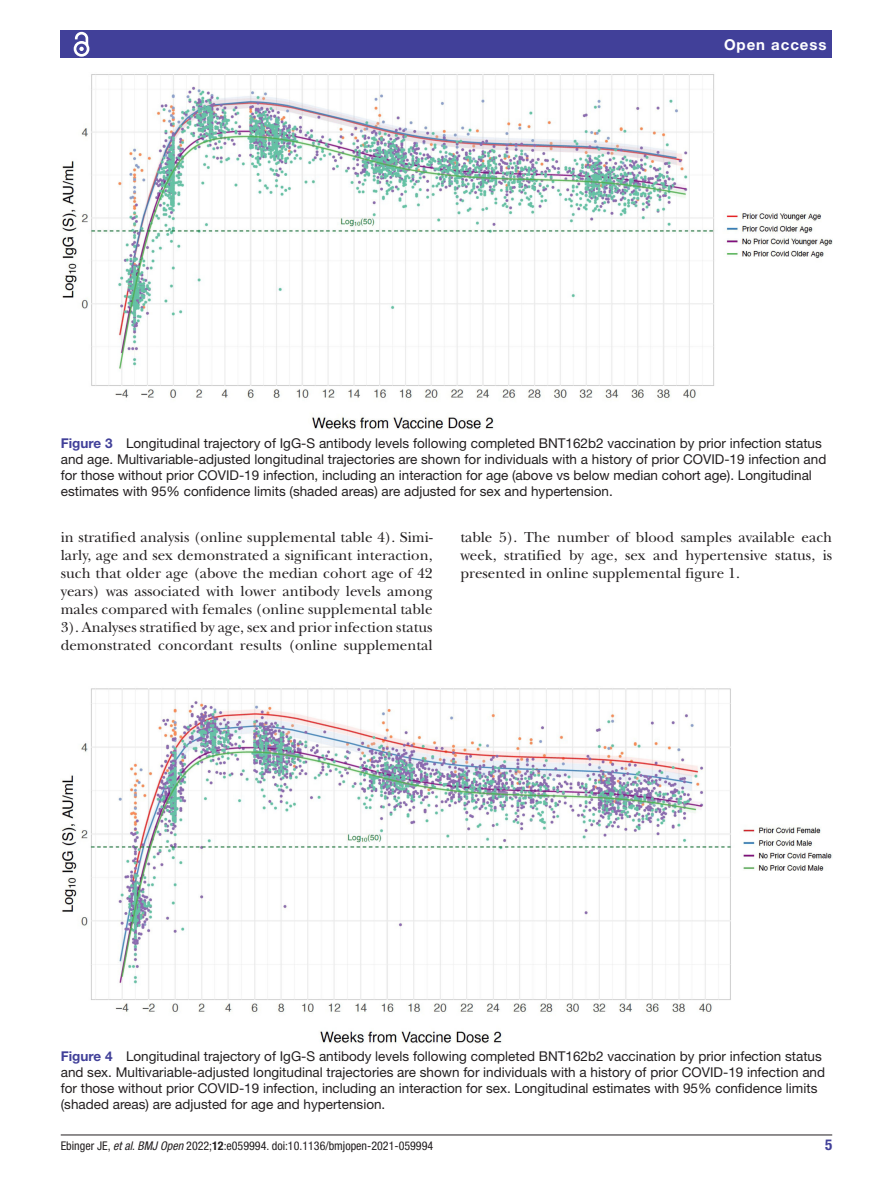
<style>
.page{position:relative;width:893px;height:1191px;background:#fff}
.page>*{position:absolute;margin:0;border:0;box-sizing:border-box;transform-origin:0 0}
.t1{font:15px/18px "New Baskerville";color:#231f20;text-align:justify}
.t2{font:700 15px "Helvetica Neue LT Std";letter-spacing:.065em;color:#fff}
.t3{font:700 condensed 15px "Helvetica Neue LT Std";color:#414099}
.t4{font:13.5px/16.2px "Helvetica Neue LT Std";color:#231f20}
.t5{font:condensed 12px "Helvetica Neue LT Std";color:#231f20}
.s1{font-weight:700;color:#414099}
.s2{font-style:italic}
.s3{font-weight:700}
</style>
<div class="page">
<hr style="left:61px;top:1134px;width:771px;height:1px;background:#231f20">
<div style="left:61px;top:31px;width:771px;height:27px;background:#414099"></div>
<svg style="left:73px;top:31px;width:17px;height:26px"></svg>
<img style="left:61px;top:74px;width:771px;height:356px">
<img style="left:61px;top:688px;width:771px;height:355px">
<p class="t2" style="left:724px;top:35px;width:104px">Open access</p>
<p class="t4" style="left:61px;top:434px;width:767px"><span class="s1">Figure 3</span> Longitudinal trajectory of IgG-S antibody levels following completed BNT162b2 vaccination by prior infection status and age. Multivariable-adjusted longitudinal trajectories are shown for individuals with a history of prior COVID-19 infection and for those without prior COVID-19 infection, including an interaction for age (above vs below median cohort age). Longitudinal estimates with 95% confidence limits (shaded areas) are adjusted for sex and hypertension.</p>
<p class="t1" style="left:61px;top:528px;width:373px">in stratified analysis (online supplemental table 4). Simi&shy;larly, age and sex demonstrated a significant interaction, such that older age (above the median cohort age of 42 years) was associated with lower antibody levels among males compared with females (online supplemental table 3). Analyses stratified by age, sex and prior infection status demonstrated concordant results (online supplemental</p>
<p class="t1" style="left:460px;top:528px;width:373px">table 5). The number of blood samples available each week, stratified by age, sex and hypertensive status, is presented in online supplemental figure 1.</p>
<p class="t4" style="left:61px;top:1047px;width:766px"><span class="s1">Figure 4</span> Longitudinal trajectory of IgG-S antibody levels following completed BNT162b2 vaccination by prior infection status and sex. Multivariable-adjusted longitudinal trajectories are shown for individuals with a history of prior COVID-19 infection and for those without prior COVID-19 infection, including an interaction for sex. Longitudinal estimates with 95% confidence limits (shaded areas) are adjusted for age and hypertension.</p>
<p class="t5" style="left:61px;top:1138px;width:374px">Ebinger JE, <span class="s2">et al</span>. <span class="s2">BMJ Open</span> 2022;<span class="s3">12</span>:e059994. doi:10.1136/bmjopen-2021-059994</p>
<p class="t3" style="left:825px;top:1135px;width:9px">5</p>
</div>
